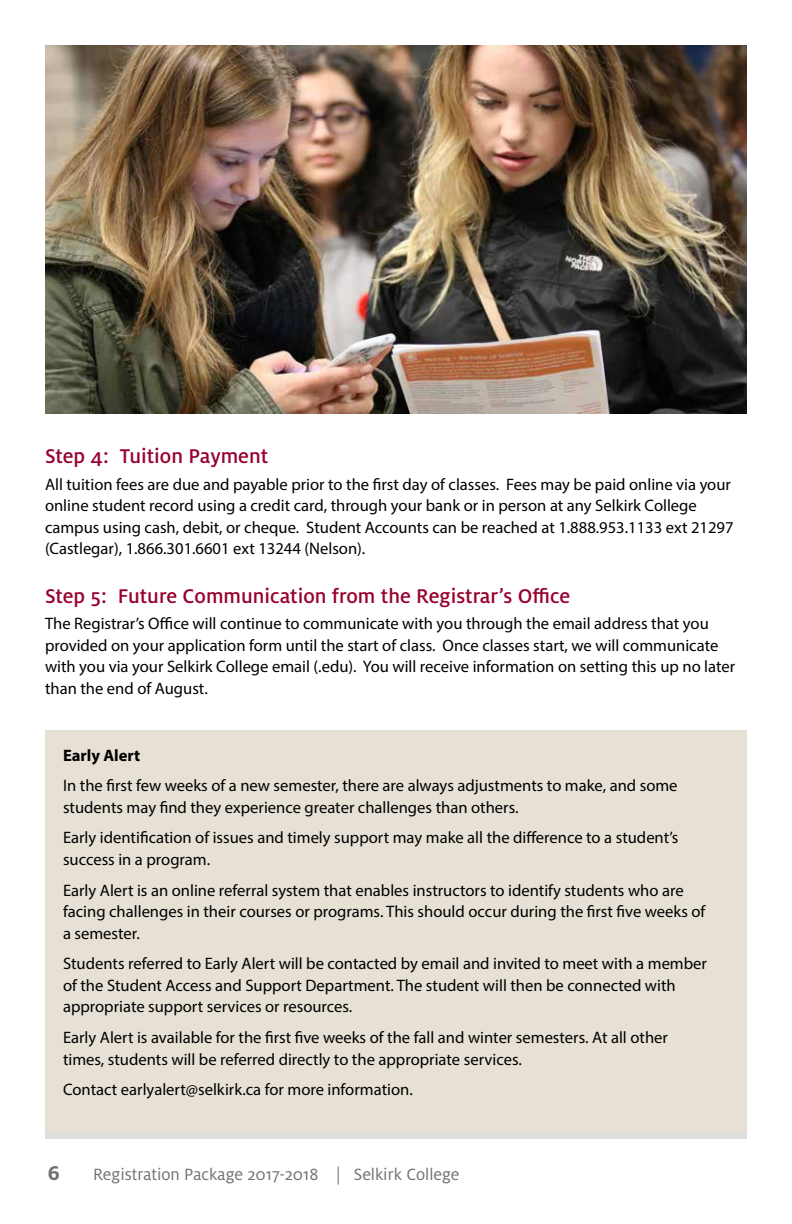
<style>
.page{position:relative;width:792px;height:1224px;background:#fff}
.page>*{position:absolute;margin:0;border:0;box-sizing:border-box;transform-origin:0 0}
.t1{font:500 22px "Milo OT";color:#98002e}
.t2{font:700 22px "Milo OT";color:#717073}
.t3{font:18px "Milo OT";color:#717073}
.t4{font:16.6px/21.6px "Myriad Pro";color:#000}
.t5{font:700 16.6px "Myriad Pro";color:#000}
</style>
<div class="page">
<div style="left:45px;top:1133px;width:702px;height:6px;background:#dcddde"></div>
<div style="left:45px;top:730px;width:702px;height:403px;background:#e7e1d5"></div>
<img style="left:45px;top:45px;width:702px;height:369px">
<h1 class="t1" style="left:45px;top:444px;width:225px">Step 4: Tuition Payment</h1>
<p class="t4" style="left:45px;top:473px;width:690px">All tuition fees are due and payable prior to the first day of classes. Fees may be paid online via your online student record using a credit card, through your bank or in person at any Selkirk College campus using cash, debit, or cheque. Student Accounts can be reached at 1.888.953.1133 ext 21297 (Castlegar), 1.866.301.6601 ext 13244 (Nelson).</p>
<h1 class="t1" style="left:45px;top:584px;width:527px">Step 5: Future Communication from the Registrar’s Office</h1>
<p class="t4" style="left:45px;top:613px;width:692px">The Registrar’s Office will continue to communicate with you through the email address that you provided on your application form until the start of class. Once classes start, we will communicate with you via your Selkirk College email (.edu). You will receive information on setting this up no later than the end of August.</p>
<p class="t5" style="left:63px;top:744px;width:79px">Early Alert</p>
<p class="t4" style="left:63px;top:774px;width:616px">In the first few weeks of a new semester, there are always adjustments to make, and some students may find they experience greater challenges than others.</p>
<p class="t4" style="left:63px;top:827px;width:617px">Early identification of issues and timely support may make all the difference to a student’s success in a program.</p>
<p class="t4" style="left:63px;top:879px;width:644px">Early Alert is an online referral system that enables instructors to identify students who are facing challenges in their courses or programs. This should occur during the first five weeks of a semester.</p>
<p class="t4" style="left:63px;top:953px;width:646px">Students referred to Early Alert will be contacted by email and invited to meet with a member of the Student Access and Support Department. The student will then be connected with appropriate support services or resources.</p>
<p class="t4" style="left:63px;top:1026px;width:606px">Early Alert is available for the first five weeks of the fall and winter semesters. At all other times, students will be referred directly to the appropriate services.</p>
<p class="t4" style="left:63px;top:1079px;width:351px">Contact earlyalert@selkirk.ca for more information.</p>
<h1 class="t2" style="left:48px;top:1161px;width:14px">6</h1>
<p class="t3" style="left:93px;top:1165px;width:368px">Registration Package 2017-2018 | Selkirk College</p>
</div>
